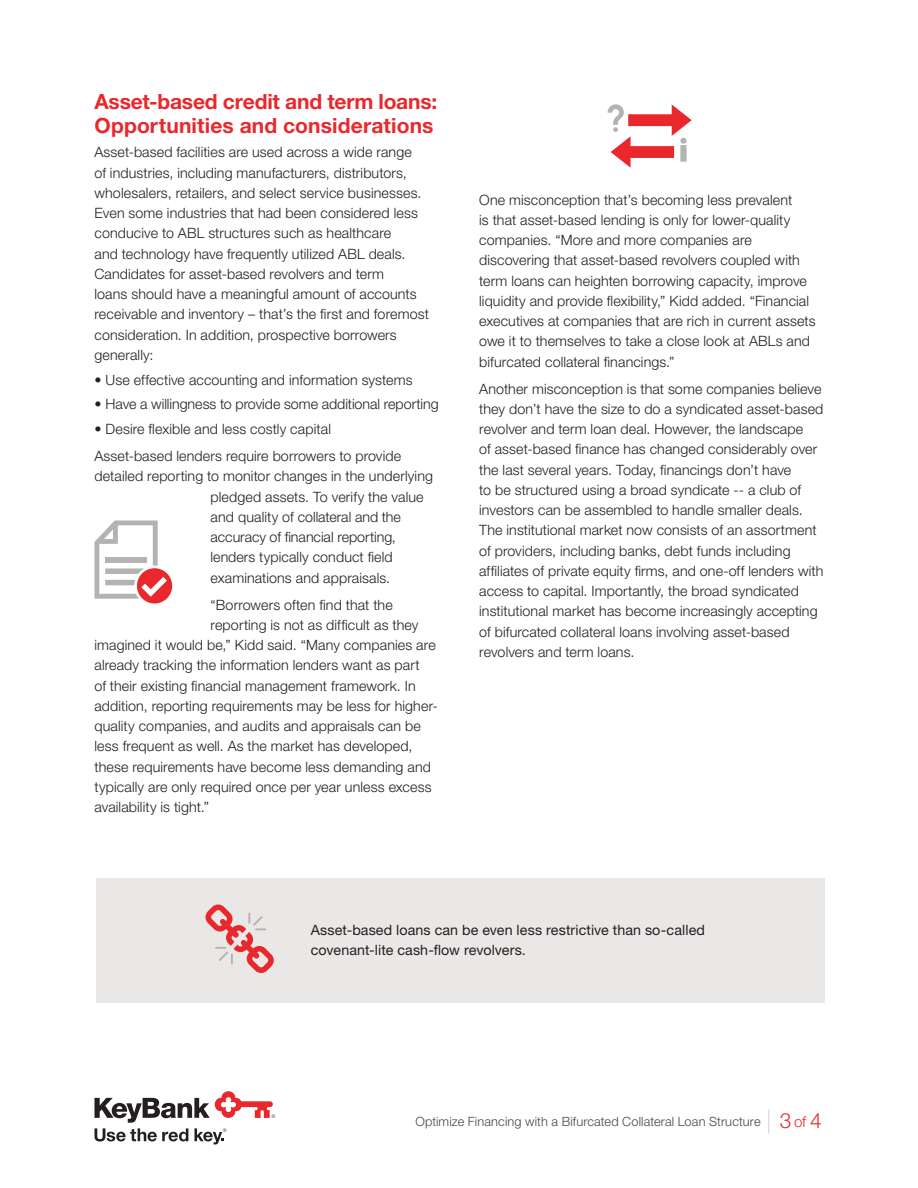
<style>
.page{position:relative;width:918px;height:1188px;background:#fff}
.page>*{position:absolute;margin:0;border:0;box-sizing:border-box;transform-origin:0 0}
._01__Headlines_-_14{font:700 21px/24px "Helvetica Neue LT Std";letter-spacing:.005em;color:#e9282d}
.t1{font:300 21px "Helvetica Neue LT Std";color:#e9282d}
._03__Body_-_9_5_13_5{font:300 14.25px/20.2px "Helvetica Neue LT Std";letter-spacing:.01em;color:#231f20}
._03__Body_-_9_5_13_5-2{font:14.25px/20.2px "Helvetica Neue LT Std";letter-spacing:.01em;color:#231f20}
._12__Bottom_page_foo{font:300 12.75px "Helvetica Neue LT Std";letter-spacing:.01em;color:#41464e}
.s1{font-size:15px}
</style>
<div class="page">
<div style="left:96px;top:878px;width:729px;height:125px;background:#e9e8e7"></div>
<svg style="left:768px;top:1109px;width:1px;height:25px"></svg>
<svg style="left:94px;top:1091px;width:181px;height:53px"></svg>
<svg style="left:94px;top:520px;width:78px;height:84px"></svg>
<svg style="left:608px;top:104px;width:84px;height:64px"></svg>
<svg style="left:205px;top:904px;width:69px;height:69px"></svg>
<p class="_01__Headlines_-_14" style="left:94px;top:90px;width:344px">Asset-based credit and term loans:<br>Opportunities and considerations</p>
<p class="_03__Body_-_9_5_13_5" style="left:94px;top:142px;width:336px">Asset-based facilities are used across a wide range<br>of industries, including manufacturers, distributors, wholesalers, retailers, and select service businesses.<br>Even some industries that had been considered less conducive to ABL structures such as healthcare<br>and technology have frequently utilized ABL deals.<br>Candidates for asset-based revolvers and term<br>loans should have a meaningful amount of accounts receivable and inventory – that’s the first and foremost consideration. In addition, prospective borrowers generally:</p>
<p class="_03__Body_-_9_5_13_5" style="left:94px;top:369px;width:320px">• Use effective accounting and information systems</p>
<p class="_03__Body_-_9_5_13_5" style="left:94px;top:394px;width:346px">• Have a willingness to provide some additional reporting</p>
<p class="_03__Body_-_9_5_13_5" style="left:94px;top:419px;width:238px">• Desire flexible and less costly capital</p>
<p class="_03__Body_-_9_5_13_5" style="left:94px;top:446px;width:308px">Asset-based lenders require borrowers to provide</p>
<p class="_03__Body_-_9_5_13_5" style="left:94px;top:466px;width:340px">detailed reporting to monitor changes in the underlying</p>
<p class="_03__Body_-_9_5_13_5" style="left:211px;top:486px;width:215px">pledged assets. To verify the value</p>
<p class="_03__Body_-_9_5_13_5" style="left:211px;top:507px;width:192px">and quality of collateral and the</p>
<p class="_03__Body_-_9_5_13_5" style="left:211px;top:527px;width:187px">accuracy of financial reporting,</p>
<p class="_03__Body_-_9_5_13_5" style="left:211px;top:547px;width:184px">lenders typically conduct field</p>
<p class="_03__Body_-_9_5_13_5" style="left:211px;top:567px;width:181px">examinations and appraisals.</p>
<p class="_03__Body_-_9_5_13_5" style="left:211px;top:594px;width:184px">“Borrowers often find that the</p>
<p class="_03__Body_-_9_5_13_5" style="left:211px;top:615px;width:209px">reporting is not as difficult as they</p>
<p class="_03__Body_-_9_5_13_5" style="left:94px;top:635px;width:343px">imagined it would be,” Kidd said. “Many companies are</p>
<p class="_03__Body_-_9_5_13_5" style="left:94px;top:655px;width:327px">already tracking the information lenders want as part</p>
<p class="_03__Body_-_9_5_13_5" style="left:94px;top:675px;width:323px">of their existing financial management framework. In</p>
<p class="_03__Body_-_9_5_13_5" style="left:94px;top:696px;width:345px">addition, reporting requirements may be less for higher-</p>
<p class="_03__Body_-_9_5_13_5" style="left:94px;top:716px;width:328px">quality companies, and audits and appraisals can be</p>
<p class="_03__Body_-_9_5_13_5" style="left:94px;top:736px;width:319px">less frequent as well. As the market has developed,</p>
<p class="_03__Body_-_9_5_13_5" style="left:94px;top:756px;width:338px">these requirements have become less demanding and</p>
<p class="_03__Body_-_9_5_13_5" style="left:94px;top:777px;width:339px">typically are only required once per year unless excess</p>
<p class="_03__Body_-_9_5_13_5" style="left:94px;top:797px;width:116px">availability is tight.”</p>
<p class="_03__Body_-_9_5_13_5" style="left:479px;top:189px;width:338px">One misconception that’s becoming less prevalent<br>is that asset-based lending is only for lower-quality companies. “More and more companies are discovering that asset-based revolvers coupled with term loans can heighten borrowing capacity, improve liquidity and provide flexibility,” Kidd added. “Financial executives at companies that are rich in current assets owe it to themselves to take a close look at ABLs and bifurcated collateral financings.”</p>
<p class="_03__Body_-_9_5_13_5" style="left:479px;top:378px;width:346px">Another misconception is that some companies believe they don’t have the size to do a syndicated asset-based revolver and term loan deal. However, the landscape<br>of asset-based finance has changed considerably over the last several years. Today, financings don’t have<br>to be structured using a broad syndicate -- a club of investors can be assembled to handle smaller deals.<br>The institutional market now consists of an assortment of providers, including banks, debt funds including affiliates of private equity firms, and one-off lenders with access to capital. Importantly, the broad syndicated institutional market has become increasingly accepting of bifurcated collateral loans involving asset-based revolvers and term loans.</p>
<p class="_03__Body_-_9_5_13_5-2" style="left:311px;top:920px;width:396px">Asset-based loans can be even less restrictive than so-called covenant-lite cash-flow revolvers.</p>
<p class="_12__Bottom_page_foo" style="left:415px;top:1114px;width:347px">Optimize Financing with a Bifurcated Collateral Loan Structure</p>
<p class="t1" style="left:780px;top:1108px;width:44px">3 <span class="s1">of</span> 4</p>
</div>
